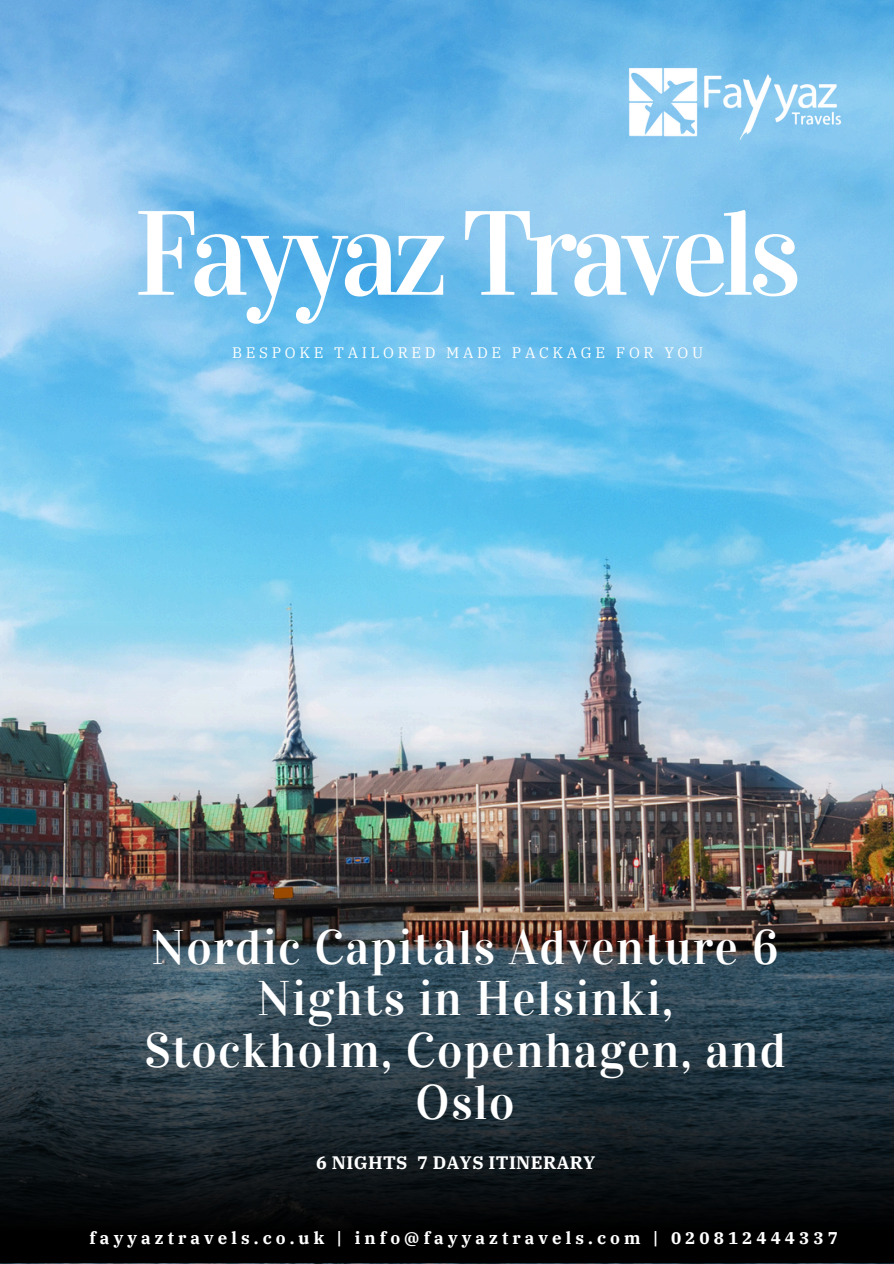
<style>
.page{position:relative;width:894px;height:1264px;background:#fff}
.page>*{position:absolute;margin:0;border:0;box-sizing:border-box;transform-origin:0 0}
.t1{font:120px "Vidaloka";letter-spacing:-.06em;color:#fff}
.t2{font:48.45px/51.8px "Vidaloka";letter-spacing:.03em;color:#fff;text-align:center}
.t3{font:700 18px "IBM Plex Serif";letter-spacing:.02em;color:#fff}
.t4{font:700 16.95px "IBM Plex Serif";letter-spacing:.24em;color:#fff}
.t5{font:15.15px "IBM Plex Serif";letter-spacing:.24em;color:#fff}
</style>
<div class="page">
<img style="left:0;top:0;width:893px;height:1263px">
<img style="left:0;top:575px;width:893px;height:687px">
<img style="left:627px;top:28px;width:216px;height:144px">
<p class="t1" style="left:134px;top:182px;width:668px">Fayyaz Travels</p>
<p class="t5" style="left:232px;top:342px;width:472px">BESPOKE TAILORED MADE PACKAGE FOR YOU</p>
<h3 class="t2" style="left:144px;top:921px;width:643px">Nordic Capitals Adventure 6<br>Nights in Helsinki,<br>Stockholm, Copenhagen, and<br>Oslo</h3>
<h2 class="t3" style="left:316px;top:1150px;width:281px">6 NIGHTS 7 DAYS ITINERARY</h2>
<h4 class="t4" style="left:89px;top:1226px;width:749px">fayyaztravels.co.uk | info@fayyaztravels.com | 020812444337</h4>
</div>
